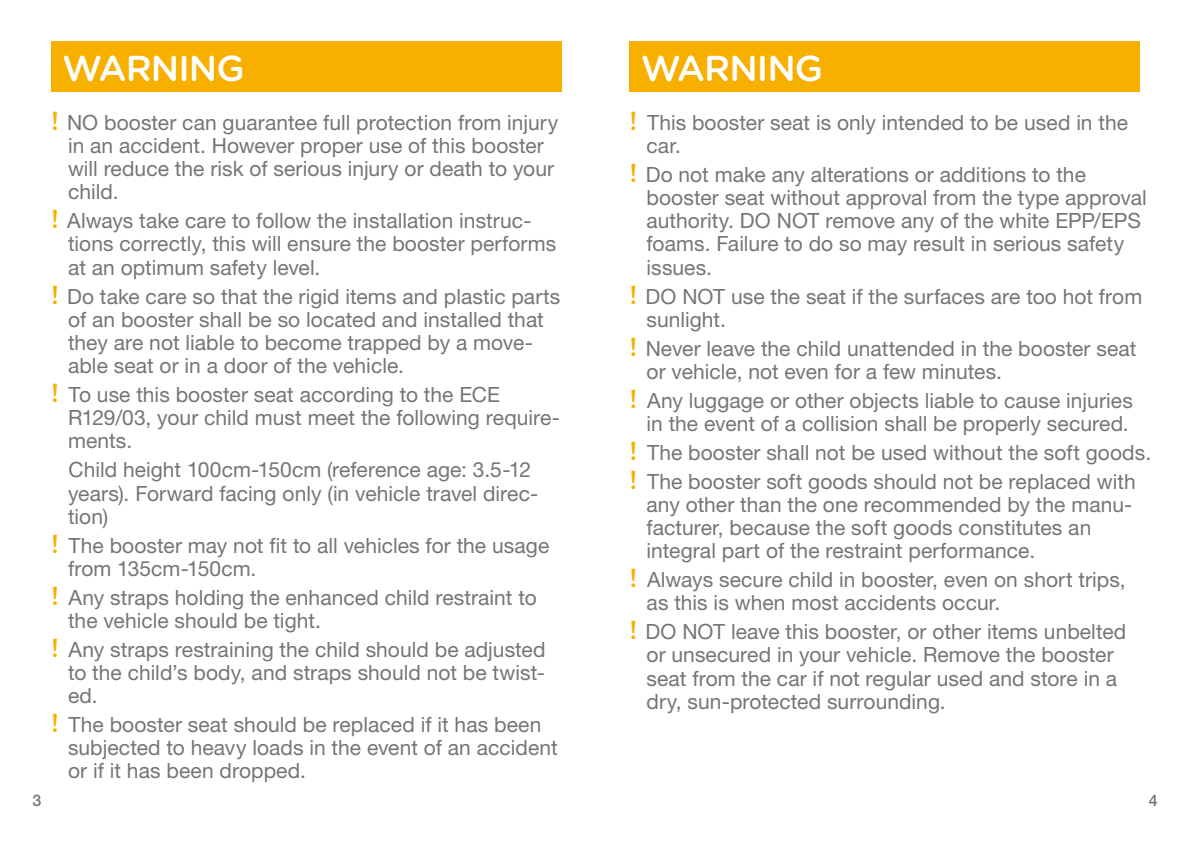
<style>
.page{position:relative;width:1191px;height:842px;background:#fff}
.page>*{position:absolute;margin:0;border:0;box-sizing:border-box;transform-origin:0 0}
.t1{font:500 36px "Gotham Rounded";letter-spacing:-.025em;color:#fff}
.t2{font:21px/23.2px "Helvetica Neue LT Std";letter-spacing:.005em;color:#767575}
.t3{font:500 16px "Helvetica Neue LT Std";color:#767575}
.s1{font-family:"Gotham Rounded";font-weight:500;font-size:26px;color:#f7af00}
</style>
<div class="page">
<div style="left:51px;top:41px;width:510px;height:51px;background:#f7af00"></div>
<div style="left:629px;top:41px;width:511px;height:51px;background:#f7af00"></div>
<h1 class="t1" style="left:63px;top:42px;width:184px">WARNING</h1>
<p class="t2" style="left:68px;top:110px;width:491px;text-indent:-17px"><span class="s1">!</span> NO booster can guarantee full protection from injury in an accident. However proper use of this booster will reduce the risk of serious injury or death to your child.</p>
<p class="t2" style="left:68px;top:209px;width:490px;text-indent:-17px"><span class="s1">!</span> Always take care to follow the installation instruc&shy;tions correctly, this will ensure the booster performs at an optimum safety level.</p>
<p class="t2" style="left:68px;top:284px;width:494px;text-indent:-17px"><span class="s1">!</span> Do take care so that the rigid items and plastic parts of an booster shall be so located and installed that they are not liable to become trapped by a move&shy;able seat or in a door of the vehicle.</p>
<p class="t2" style="left:68px;top:383px;width:493px;text-indent:-17px"><span class="s1">!</span> To use this booster seat according to the ECE<br>R129/03, your child must meet the following require&shy;ments.</p>
<p class="t2" style="left:68px;top:458px;width:472px">Child height 100cm-150cm (reference age: 3.5-12 years). Forward facing only (in vehicle travel direc&shy;tion)</p>
<p class="t2" style="left:68px;top:533px;width:483px;text-indent:-17px"><span class="s1">!</span> The booster may not fit to all vehicles for the usage from 135cm-150cm.</p>
<p class="t2" style="left:68px;top:585px;width:470px;text-indent:-17px"><span class="s1">!</span> Any straps holding the enhanced child restraint to the vehicle should be tight.</p>
<p class="t2" style="left:68px;top:637px;width:479px;text-align:justify;text-indent:-17px"><span class="s1">!</span> Any straps restraining the child should be adjusted to the child’s body, and straps should not be twist&shy;ed.</p>
<p class="t2" style="left:68px;top:713px;width:491px;text-indent:-17px"><span class="s1">!</span> The booster seat should be replaced if it has been subjected to heavy loads in the event of an accident or if it has been dropped.</p>
<h1 class="t1" style="left:641px;top:42px;width:184px">WARNING</h1>
<p class="t2" style="left:646px;top:110px;width:483px;text-indent:-17px"><span class="s1">!</span> This booster seat is only intended to be used in the car.</p>
<p class="t2" style="left:646px;top:162px;width:502px;text-indent:-17px"><span class="s1">!</span> Do not make any alterations or additions to the booster seat without approval from the type approval authority. DO NOT remove any of the white EPP/EPS foams. Failure to do so may result in serious safety issues.</p>
<p class="t2" style="left:646px;top:284px;width:497px;text-indent:-17px"><span class="s1">!</span> DO NOT use the seat if the surfaces are too hot from sunlight.</p>
<p class="t2" style="left:646px;top:336px;width:491px;text-indent:-17px"><span class="s1">!</span> Never leave the child unattended in the booster seat or vehicle, not even for a few minutes.</p>
<p class="t2" style="left:629px;top:388px;width:505px;text-align:right"><span class="s1">!</span> Any luggage or other objects liable to cause injuries in the event of a collision shall be properly secured.</p>
<p class="t2" style="left:629px;top:438px;width:523px;line-height:28.8px"><span class="s1">!</span> The booster shall not be used without the soft goods. <span class="s1">!</span> The booster soft goods should not be replaced with</p>
<p class="t2" style="left:646px;top:492px;width:487px">any other than the one recommended by the manu&shy;facturer, because the soft goods constitutes an integral part of the restraint performance.</p>
<p class="t2" style="left:646px;top:568px;width:481px;text-indent:-17px"><span class="s1">!</span> Always secure child in booster, even on short trips, as this is when most accidents occur.</p>
<p class="t2" style="left:646px;top:620px;width:481px;text-indent:-17px"><span class="s1">!</span> DO NOT leave this booster, or other items unbelted or unsecured in your vehicle. Remove the booster seat from the car if not regular used and store in a dry, sun-protected surrounding.</p>
<p class="t3" style="left:32px;top:791px;width:10px">3</p>
<p class="t3" style="left:1148px;top:791px;width:10px">4</p>
</div>
